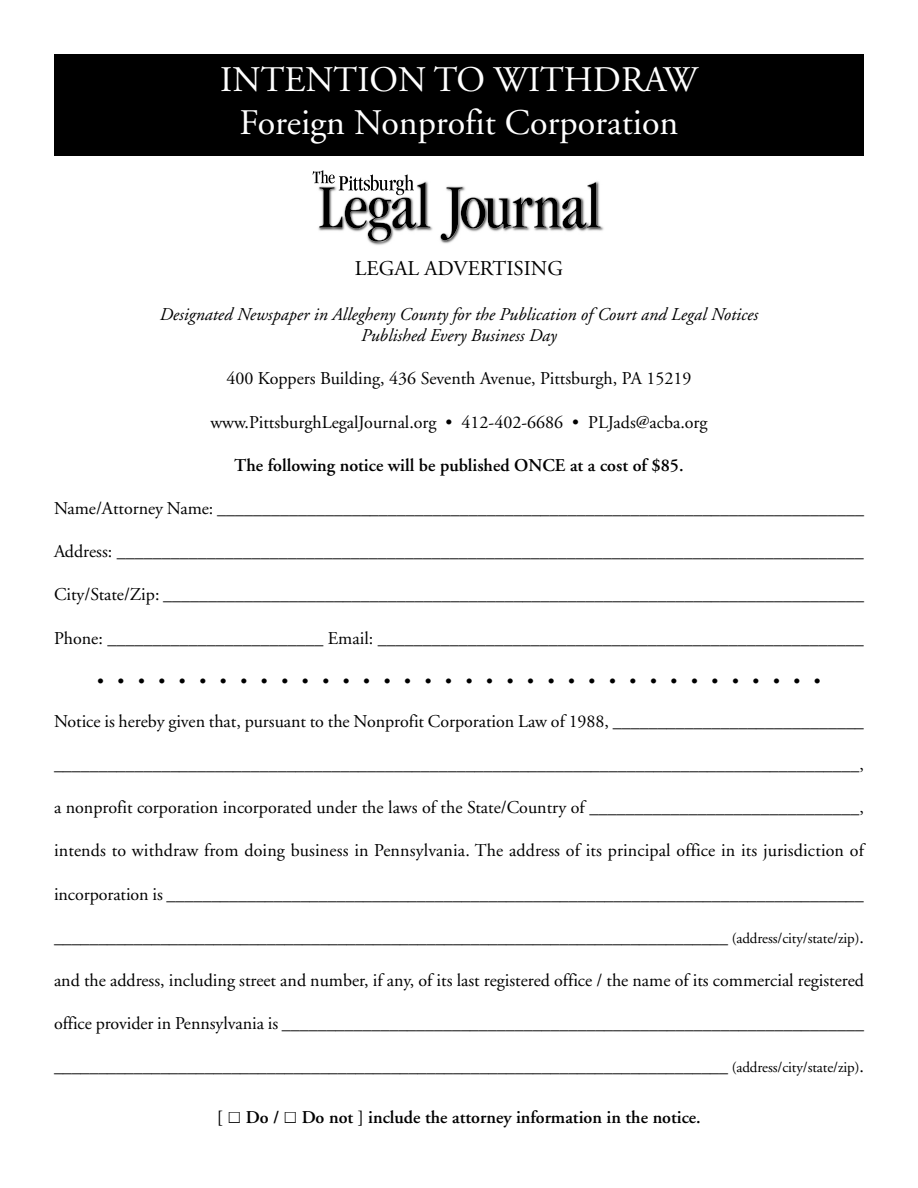
<style>
.page{position:relative;width:918px;height:1188px;background:#fff}
.page>*{position:absolute;margin:0;border:0;box-sizing:border-box;transform-origin:0 0}
.t1{font:36px/43.2px "Adobe Garamond";color:#fff;text-align:center}
.t2{font:21px "Adobe Garamond";color:#000}
.t3{font:18px "Adobe Garamond";color:#000}
.t4{font:600 18px "Adobe Garamond";color:#000}
.t5{font:italic 18px/21.6px "Adobe Garamond";color:#000;text-align:center}
.s1{font-size:15px}
.s2{font-family:"Arial Unicode MS";font-weight:400}
</style>
<div class="page">
<img style="left:370px;top:181px;width:234px;height:64px">
<svg style="left:441px;top:182px;width:160px;height:58px"></svg>
<svg style="left:313px;top:170px;width:118px;height:72px"></svg>
<div style="left:54px;top:54px;width:810px;height:101px;background:#000"></div>
<h1 class="t1" style="left:220px;top:61px;width:479px">INTENTION TO WITHDRAW<br>Foreign Nonprofit Corporation</h1>
<p class="t2" style="left:355px;top:260px;width:210px">LEGAL ADVERTISING</p>
<p class="t5" style="left:160px;top:305px;width:600px">Designated Newspaper in Allegheny County for the Publication of Court and Legal Notices<br>Published Every Business Day</p>
<p class="t3" style="left:226px;top:371px;width:467px">400 Koppers Building, 436 Seventh Avenue, Pittsburgh, PA 15219</p>
<p class="t3" style="left:210px;top:415px;width:499px">www.PittsburghLegalJournal.org • 412-402-6686 • PLJads@acba.org</p>
<p class="t4" style="left:234px;top:458px;width:451px">The following notice will be published ONCE at a cost of $85.</p>
<p class="t3" style="left:54px;top:501px;width:812px">Name/Attorney Name: ________________________________________________________________________</p>
<p class="t3" style="left:54px;top:544px;width:811px">Address: ___________________________________________________________________________________</p>
<p class="t3" style="left:54px;top:587px;width:812px">City/State/Zip: ______________________________________________________________________________</p>
<p class="t3" style="left:54px;top:631px;width:811px">Phone: ________________________ Email: ______________________________________________________</p>
<p class="t3" style="left:97px;top:674px;width:725px">• • • • • • • • • • • • • • • • • • • • • • • • • • • • • • • • • • • •</p>
<p class="t3" style="left:54px;top:714px;width:811px">Notice is hereby given that, pursuant to the Nonprofit Corporation Law of 1988, ____________________________</p>
<p class="t3" style="left:54px;top:757px;width:811px">__________________________________________________________________________________________,</p>
<p class="t3" style="left:54px;top:800px;width:811px">a nonprofit corporation incorporated under the laws of the State/Country of ______________________________,</p>
<p class="t3" style="left:54px;top:843px;width:811px">intends to withdraw from doing business in Pennsylvania. The address of its principal office in its jurisdiction of</p>
<p class="t3" style="left:54px;top:887px;width:811px">incorporation is ______________________________________________________________________________</p>
<p class="t3" style="left:54px;top:930px;width:812px">____________________________________________________________________________ <span class="s1">(address/city/state/zip)</span>.</p>
<p class="t3" style="left:54px;top:973px;width:812px">and the address, including street and number, if any, of its last registered office / the name of its commercial registered</p>
<p class="t3" style="left:54px;top:1016px;width:812px">office provider in Pennsylvania is _________________________________________________________________</p>
<p class="t3" style="left:54px;top:1059px;width:811px">____________________________________________________________________________ <span class="s1">(address/city/state/zip)</span>.</p>
<p class="t4" style="left:217px;top:1110px;width:485px">[ <span class="s2">☐</span> Do / <span class="s2">☐</span> Do not ] include the attorney information in the notice.</p>
</div>
